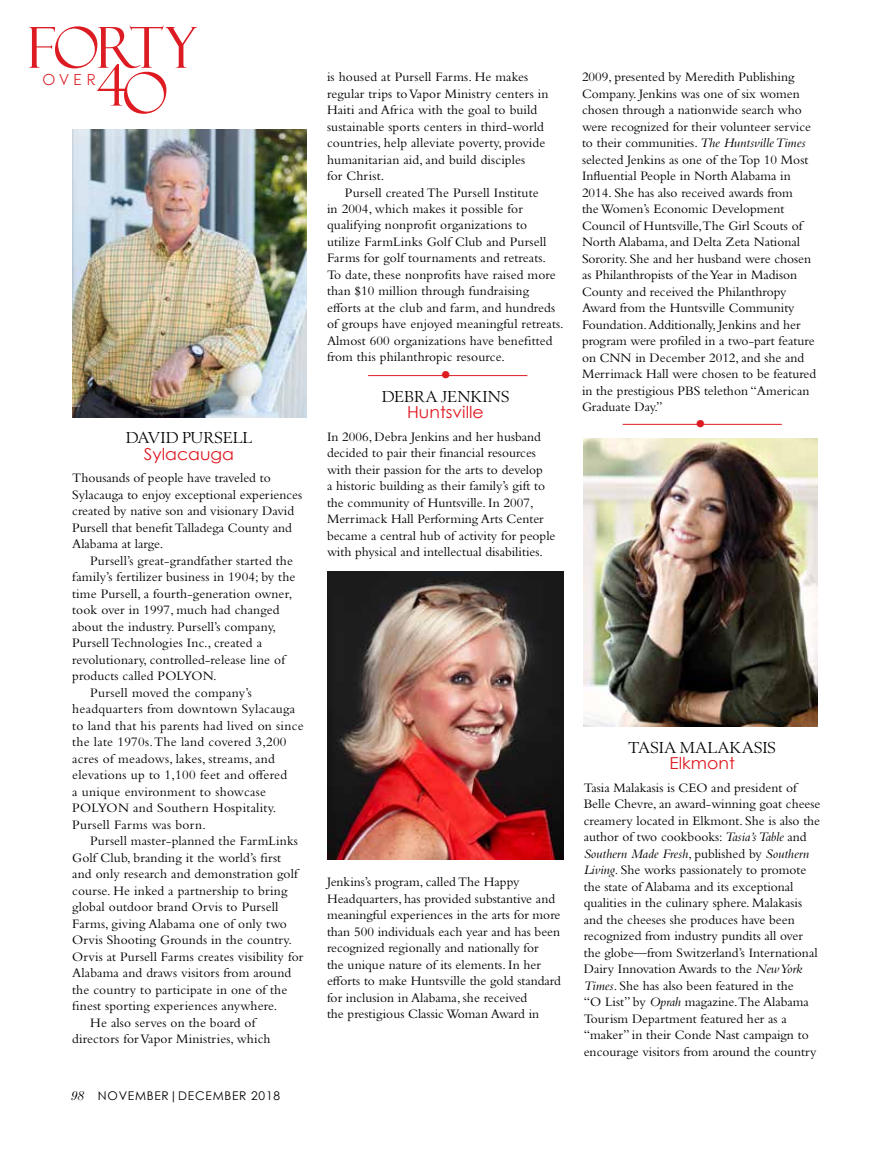
<style>
.page{position:relative;width:891px;height:1161px;background:#fff}
.page>*{position:absolute;margin:0;border:0;box-sizing:border-box;transform-origin:0 0}
.t1{font:56.7px "Felix Titling MT Std";letter-spacing:-.05em;color:#dc1b22}
.t2{font:56.7px "Felix Titling MT Std";color:#df1b22}
.t3{font:30px "Bembo Std";color:#df1b22}
.t4{font:16.5px "Berling";color:#000;scale:1.05 1}
.t5{font:16.5px "Century Gothic";color:#df1b22;scale:1.05 1}
.t6{font:300 15.15px "Guess Sans";color:#dc1b22}
.t7{font:13.5px/16.5px "Bembo Std";color:#000}
.t8{font:13.5px "Bembo Std";letter-spacing:.02em;color:#000}
.t9{font:12px "Century Gothic";letter-spacing:.06em;color:#000}
.s1{font-family:"Benton Mod Disp";font-style:italic;font-size:13.5px}
.s2{font-style:italic}
</style>
<div class="page">
<img style="left:72px;top:130px;width:234px;height:288px">
<img style="left:327px;top:572px;width:237px;height:288px">
<img style="left:584px;top:438px;width:234px;height:288px">
<hr style="left:368px;top:375px;width:159px;height:1px;background:#df1b22">
<hr style="left:623px;top:424px;width:159px;height:1px;background:#df1b22">
<h1 class="t1" style="left:27px;top:15px;width:172px">FORTY</h1>
<h1 class="t2" style="left:96px;top:57px;width:74px">4O</h1>
<p class="t6" style="left:43px;top:71px;width:54px">OVER</p>
<p class="t4" style="left:126px;top:429px;width:122px">DAVID PURSELL</p>
<p class="t5" style="left:144px;top:444px;width:87px">Sylacauga</p>
<p class="t7" style="left:72px;top:470px;width:232px">Thousands of people have traveled to Sylacauga to enjoy exceptional experiences created by native son and visionary David Pursell that benefit Talladega County and Alabama at large.</p>
<p class="t7" style="left:90px;top:552px;width:204px">Pursell’s great-grandfather started the</p>
<p class="t7" style="left:72px;top:569px;width:225px">family’s fertilizer business in 1904; by the</p>
<p class="t7" style="left:72px;top:585px;width:222px">time Pursell, a fourth-generation owner,</p>
<p class="t7" style="left:72px;top:602px;width:209px">took over in 1997, much had changed</p>
<p class="t7" style="left:72px;top:618px;width:205px">about the industry. Pursell’s company,</p>
<p class="t7" style="left:72px;top:635px;width:191px">Pursell Technologies Inc., created a</p>
<p class="t7" style="left:72px;top:651px;width:214px">revolutionary, controlled-release line of</p>
<p class="t7" style="left:72px;top:668px;width:146px">products called POLYON.</p>
<p class="t8" style="left:90px;top:685px;width:163px">Pursell moved the company’s</p>
<p class="t8" style="left:72px;top:701px;width:224px">headquarters from downtown Sylacauga</p>
<p class="t8" style="left:72px;top:718px;width:233px">to land that his parents had lived on since</p>
<p class="t8" style="left:72px;top:734px;width:216px">the late 1970s. The land covered 3,200</p>
<p class="t8" style="left:72px;top:751px;width:204px">acres of meadows, lakes, streams, and</p>
<p class="t8" style="left:72px;top:767px;width:216px">elevations up to 1,100 feet and offered</p>
<p class="t8" style="left:72px;top:784px;width:195px">a unique environment to showcase</p>
<p class="t8" style="left:72px;top:800px;width:206px">POLYON and Southern Hospitality.</p>
<p class="t8" style="left:72px;top:817px;width:135px">Pursell Farms was born.</p>
<p class="t7" style="left:90px;top:833px;width:209px">Pursell master-planned the FarmLinks</p>
<p class="t7" style="left:72px;top:849px;width:210px">Golf Club, branding it the world’s first</p>
<p class="t7" style="left:72px;top:865px;width:227px">and only research and demonstration golf</p>
<p class="t7" style="left:72px;top:882px;width:217px">course. He inked a partnership to bring</p>
<p class="t7" style="left:72px;top:898px;width:208px">global outdoor brand Orvis to Pursell</p>
<p class="t7" style="left:72px;top:915px;width:216px">Farms, giving Alabama one of only two</p>
<p class="t7" style="left:72px;top:931px;width:221px">Orvis Shooting Grounds in the country.</p>
<p class="t7" style="left:72px;top:948px;width:233px">Orvis at Pursell Farms creates visibility for</p>
<p class="t7" style="left:72px;top:964px;width:221px">Alabama and draws visitors from around</p>
<p class="t7" style="left:72px;top:981px;width:217px">the country to participate in one of the</p>
<p class="t7" style="left:72px;top:997px;width:207px">finest sporting experiences anywhere.</p>
<p class="t7" style="left:90px;top:1014px;width:167px">He also serves on the board of</p>
<p class="t7" style="left:72px;top:1030px;width:200px">directors for Vapor Ministries, which</p>
<p class="t9" style="left:72px;top:1088px;width:210px"><span class="s1">98</span> NOVEMBER|DECEMBER 2018</p>
<p class="t7" style="left:327px;top:68px;width:223px">is housed at Pursell Farms. He makes regular trips to Vapor Ministry centers in Haiti and Africa with the goal to build sustainable sports centers in third-world countries, help alleviate poverty, provide humanitarian aid, and build disciples<br>for Christ.</p>
<p class="t7" style="left:327px;top:184px;width:238px;text-indent:18px">Pursell created The Pursell Institute<br>in 2004, which makes it possible for qualifying nonprofit organizations to utilize FarmLinks Golf Club and Pursell Farms for golf tournaments and retreats.<br>To date, these nonprofits have raised more than $10 million through fundraising efforts at the club and farm, and hundreds of groups have enjoyed meaningful retreats.<br>Almost 600 organizations have benefitted from this philanthropic resource.</p>
<h2 class="t3" style="left:441px;top:357px;width:12px">•</h2>
<p class="t4" style="left:382px;top:388px;width:123px">DEBRA JENKINS</p>
<p class="t5" style="left:407px;top:402px;width:75px">Huntsville</p>
<p class="t7" style="left:327px;top:428px;width:230px">In 2006, Debra Jenkins and her husband decided to pair their financial resources with their passion for the arts to develop<br>a historic building as their family’s gift to the community of Huntsville. In 2007, Merrimack Hall Performing Arts Center became a central hub of activity for people with physical and intellectual disabilities.</p>
<p class="t7" style="left:582px;top:68px;width:236px">2009, presented by Meredith Publishing Company. Jenkins was one of six women chosen through a nationwide search who were recognized for their volunteer service to their communities. <span class="s2">The Huntsville Times </span>selected Jenkins as one of the Top 10 Most Influential People in North Alabama in 2014. She has also received awards from<br>the Women’s Economic Development Council of Huntsville,The Girl Scouts of North Alabama, and Delta Zeta National Sorority. She and her husband were chosen as Philanthropists of the Year in Madison County and received the Philanthropy Award from the Huntsville Community Foundation. Additionally, Jenkins and her program were profiled in a two-part feature on CNN in December 2012, and she and Merrimack Hall were chosen to be featured in the prestigious PBS telethon “American Graduate Day.”</p>
<h2 class="t3" style="left:695px;top:406px;width:12px">•</h2>
<p class="t7" style="left:327px;top:873px;width:235px">Jenkins’s program, called The Happy Headquarters, has provided substantive and meaningful experiences in the arts for more than 500 individuals each year and has been recognized regionally and nationally for<br>the unique nature of its elements. In her efforts to make Huntsville the gold standard for inclusion in Alabama, she received<br>the prestigious Classic Woman Award in</p>
<p class="t4" style="left:629px;top:739px;width:142px">TASIA MALAKASIS</p>
<p class="t5" style="left:670px;top:753px;width:64px">Elkmont</p>
<p class="t7" style="left:584px;top:779px;width:238px">Tasia Malakasis is CEO and president of Belle Chevre, an award-winning goat cheese creamery located in Elkmont. She is also the author of two cookbooks: <span class="s2">Tasia’s Table</span> and <span class="s2">Southern Made Fresh</span>, published by <span class="s2">Southern Living</span>. She works passionately to promote the state of Alabama and its exceptional qualities in the culinary sphere. Malakasis and the cheeses she produces have been recognized from industry pundits all over the globe—from Switzerland’s International Dairy Innovation Awards to the <span class="s2">New York Times</span>. She has also been featured in the<br>“O List” by <span class="s2">Oprah</span> magazine.The Alabama Tourism Department featured her as a “maker” in their Conde Nast campaign to encourage visitors from around the country</p>
</div>
